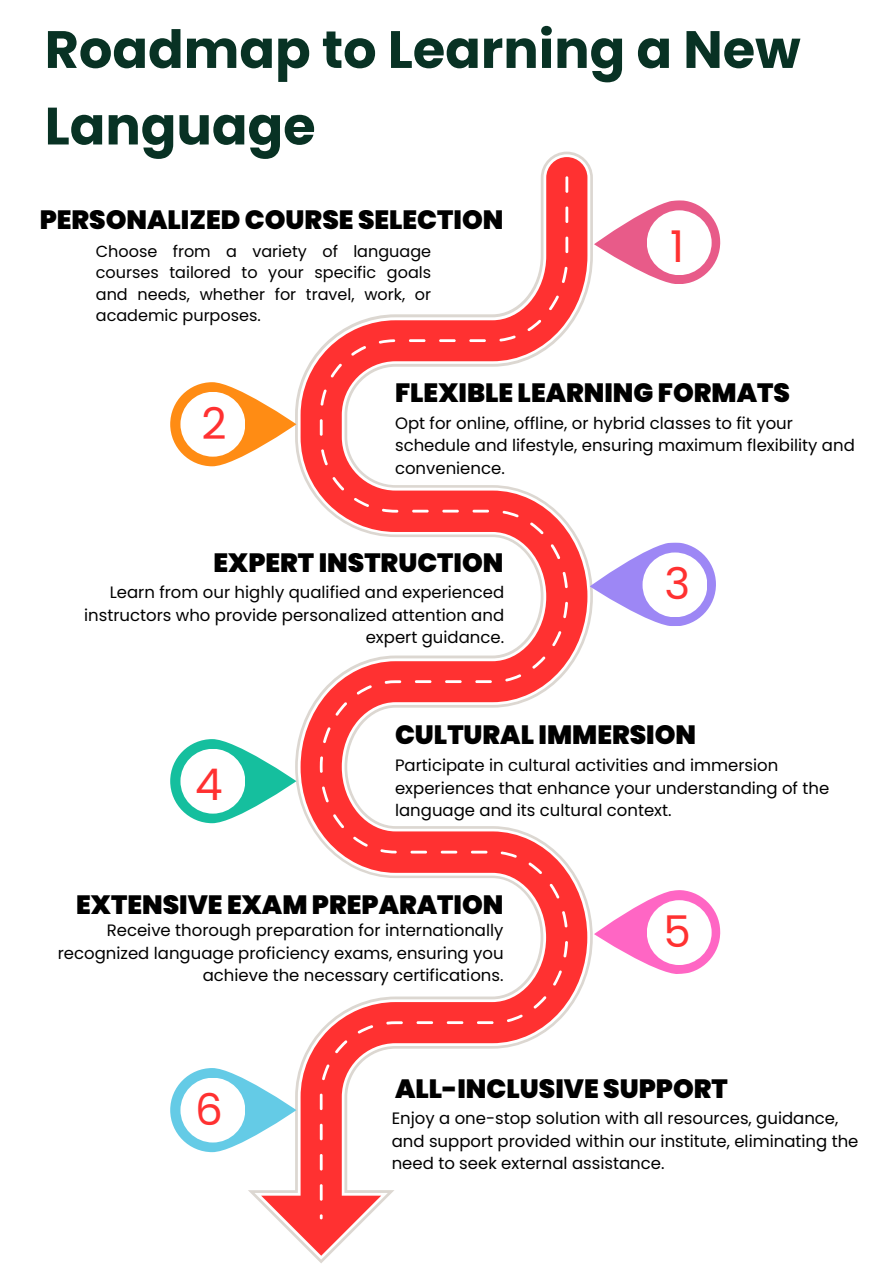
<style>
.page{position:relative;width:894px;height:1264px;background:#fff}
.page>*{position:absolute;margin:0;border:0;box-sizing:border-box;transform-origin:0 0}
.t1{font:700 52.5px/76.5px "Poppins";color:#083224}
.t2{font:43.65px "Poppins";color:#ff3131}
.t3{font:900 26.4px "Poppins";color:#000}
.t4{font:16.5px/22.5px "Poppins";color:#000}
.t5{font:16.05px/21.3px "Poppins";color:#000;text-align:justify}
</style>
<div class="page">
<svg style="left:248px;top:152px;width:344px;height:1111px"></svg>
<svg style="left:300px;top:157px;width:287px;height:1060px"></svg>
<svg style="left:261px;top:1195px;width:120px;height:60px"></svg>
<svg style="left:320px;top:176px;width:248px;height:1043px"></svg>
<svg style="left:594px;top:200px;width:127px;height:84px"></svg>
<div style="left:646px;top:210px;width:65px;height:65px;background:#fff;border-radius:50%"></div>
<svg style="left:588px;top:541px;width:128px;height:87px"></svg>
<div style="left:642px;top:552px;width:65px;height:65px;background:#fff;border-radius:50%"></div>
<svg style="left:594px;top:890px;width:127px;height:84px"></svg>
<div style="left:646px;top:900px;width:65px;height:65px;background:#fff;border-radius:50%"></div>
<svg style="left:170px;top:1068px;width:126px;height:84px"></svg>
<div style="left:180px;top:1077px;width:65px;height:65px;background:#fff;border-radius:50%"></div>
<svg style="left:170px;top:739px;width:126px;height:84px"></svg>
<div style="left:180px;top:748px;width:65px;height:65px;background:#fff;border-radius:50%"></div>
<svg style="left:170px;top:382px;width:126px;height:84px"></svg>
<div style="left:180px;top:392px;width:65px;height:64px;background:#fff;border-radius:50%"></div>
<p class="t1" style="left:45px;top:11px;width:757px">Roadmap to Learning a New<br>Language</p>
<p class="t3" style="left:40px;top:201px;width:465px">PERSONALIZED COURSE SELECTION</p>
<h1 class="t5" style="left:96px;top:241px;width:337px">Choose from a variety of language courses tailored to your specific goals and needs, whether for travel, work, or academic purposes.</h1>
<h2 class="t2" style="left:670px;top:216px;width:15px">1</h2>
<p class="t2" style="left:201px;top:393px;width:27px">2</p>
<p class="t3" style="left:395px;top:374px;width:396px">FLEXIBLE LEARNING FORMATS</p>
<p class="t4" style="left:395px;top:412px;width:461px">Opt for online, offline, or hybrid classes to fit your schedule and lifestyle, ensuring maximum flexibility and convenience.</p>
<h2 class="t3" style="left:213px;top:544px;width:291px">EXPERT INSTRUCTION</h2>
<p class="t4" style="left:84px;top:581px;width:421px;text-align:right">Learn from our highly qualified and experienced instructors who provide personalized attention and expert guidance.</p>
<h2 class="t2" style="left:664px;top:552px;width:27px">3</h2>
<p class="t2" style="left:195px;top:753px;width:29px">4</p>
<p class="t3" style="left:395px;top:716px;width:302px">CULTURAL IMMERSION</p>
<p class="t4" style="left:395px;top:754px;width:435px">Participate in cultural activities and immersion experiences that enhance your understanding of the language and its cultural context.</p>
<h2 class="t3" style="left:76px;top:886px;width:428px">EXTENSIVE EXAM PREPARATION</h2>
<p class="t4" style="left:58px;top:919px;width:447px;text-align:right">Receive thorough preparation for internationally recognized language proficiency exams, ensuring you achieve the necessary certifications.</p>
<p class="t2" style="left:663px;top:901px;width:29px">5</p>
<p class="t2" style="left:195px;top:1078px;width:29px">6</p>
<p class="t3" style="left:395px;top:1069px;width:334px">ALL-INCLUSIVE SUPPORT</p>
<p class="t4" style="left:391px;top:1107px;width:468px">Enjoy a one-stop solution with all resources, guidance, and support provided within our institute, eliminating the need to seek external assistance.</p>
</div>
